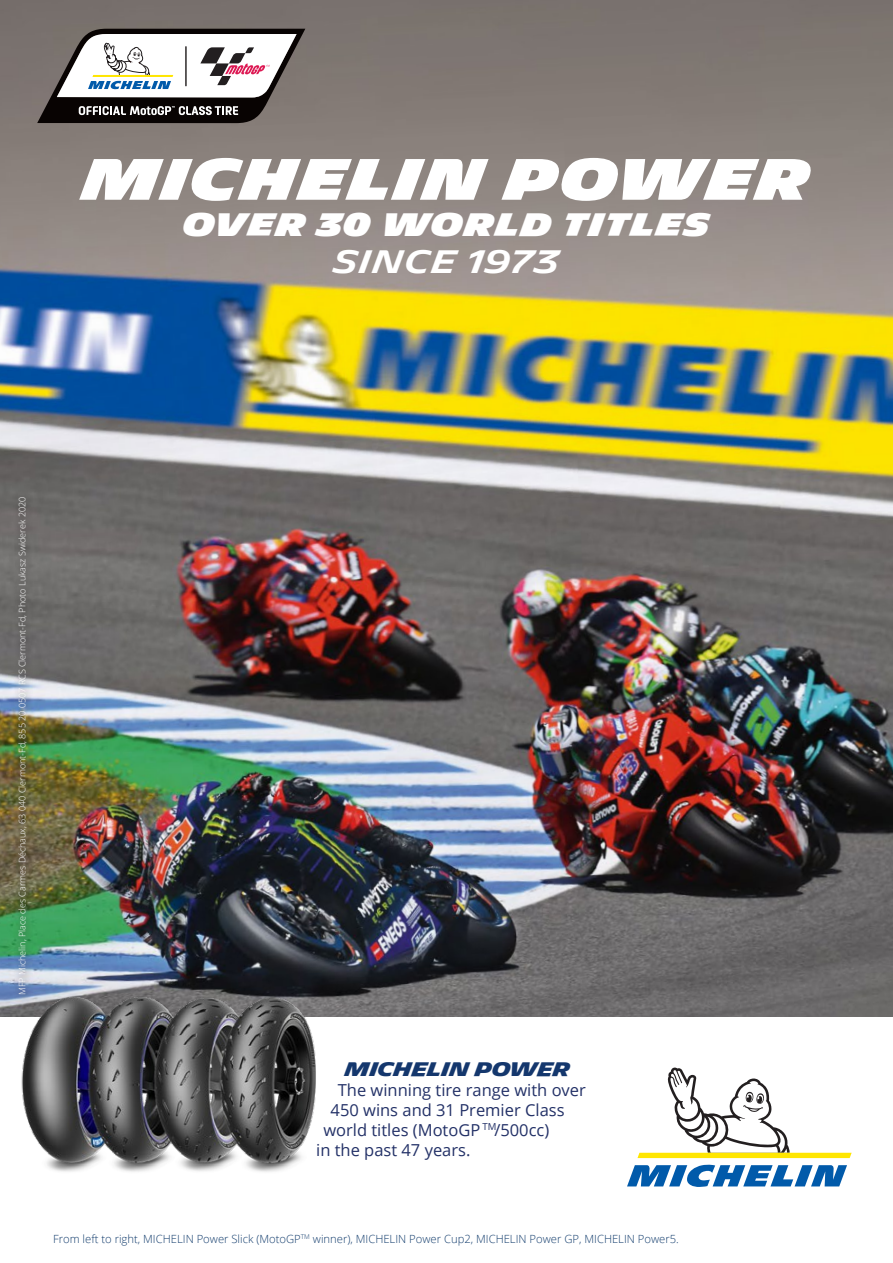
<style>
.page{position:relative;width:893px;height:1263px;background:#fff}
.page>*{position:absolute;margin:0;border:0;box-sizing:border-box;transform-origin:0 0}
.t1{font:900 56.55px "Michelin Unit Titling";letter-spacing:.025em;color:#fff}
.t2{font:900 31.65px "Michelin Unit Titling";letter-spacing:.025em;color:#fff}
.t3{font:600 31.65px "Michelin Unit Titling";letter-spacing:.025em;color:#fff}
.t4{font:700 19.05px "Michelin Unit Titling";letter-spacing:-.02em;color:#14376d}
.t5{font:16.5px/19.8px "Open Sans";color:#233167}
.t6{font:300 11.25px "Open Sans";color:#143e6e}
.t7{font:300 9px "Open Sans";color:#fff}
</style>
<div class="page">
<img style="left:0;top:0;width:893px;height:1016px">
<img style="left:11px;top:972px;width:331px;height:200px">
<svg style="left:637px;top:1067px;width:215px;height:91px"></svg>
<svg style="left:627px;top:1164px;width:220px;height:23px"></svg>
<div style="left:13px;top:491px;width:22px;height:512px;background:#231f20;opacity:.75"></div>
<svg style="left:37px;top:29px;width:268px;height:94px"></svg>
<p class="t1" style="left:83px;top:147px;width:729px">MICHELIN POWER</p>
<p class="t2" style="left:183px;top:207px;width:528px">OVER 30 WORLD TITLES</p>
<p class="t3" style="left:334px;top:243px;width:227px">SINCE 1973</p>
<p class="t7" style="left:16px;top:995px;width:500px;rotate:-90deg">MFP Michelin, Place des Carmes Déchaux, 63 040 Clermont-Fd, 855 20 0507 RCS Clermont-Fd, Photo Lukasz Swiderek 2020</p>
<p class="t4" style="left:345px;top:1058px;width:227px">MICHELIN POWER</p>
<p class="t5" style="left:331px;top:1080px;width:257px;text-indent:7px">The winning tire range with over<br>450 wins and 31 Premier Class</p>
<p class="t5" style="left:316px;top:1119px;width:235px;text-indent:7px">world titles (MotoGP <sup>TM</sup>/500cc) in the past 47 years.</p>
<p class="t6" style="left:53px;top:1231px;width:627px">From left to right, MICHELIN Power Slick (MotoGP<sup>TM</sup> winner), MICHELIN Power Cup2, MICHELIN Power GP, MICHELIN Power5.</p>
</div>
